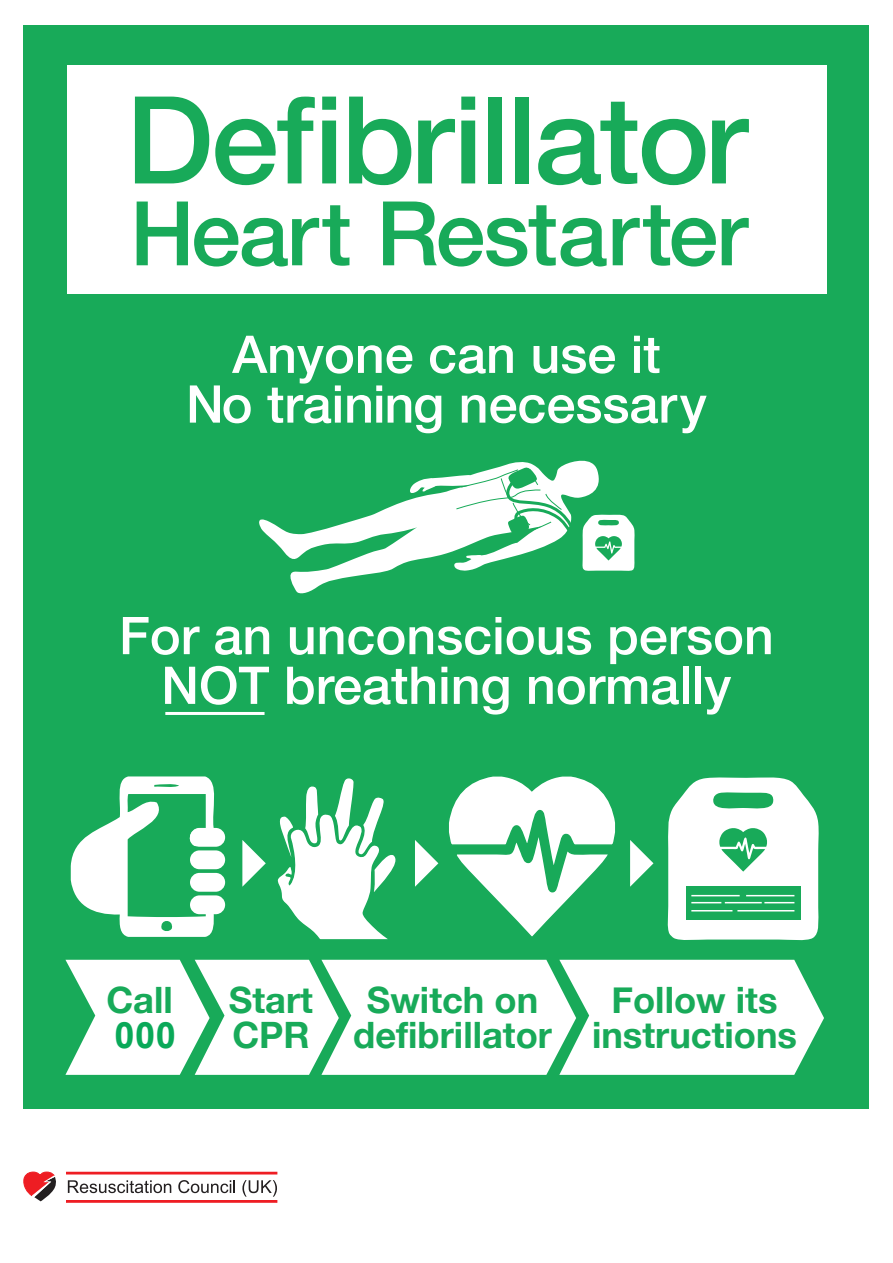
<style>
.page{position:relative;width:893px;height:1263px;background:#fff}
.page>*{position:absolute;margin:0;border:0;box-sizing:border-box;transform-origin:0 0}
.t1{font:500 121.65px "Helvetica Neue";letter-spacing:-.02em;color:#18aa59}
.t2{font:500 89.25px "Helvetica Neue";letter-spacing:-.02em;color:#18aa59}
.t3{font:500 52.05px/49.7px "Helvetica Neue";color:#fff;text-align:center}
.t4{font:700 36.3px/34.5px "Helvetica Neue";color:#18aa59}
.t5{font:700 36.3px "Arial";color:#0aa959}
</style>
<div class="page">
<div style="left:24px;top:25px;width:845px;height:1083px;background:#18aa59"></div>
<svg style="left:71px;top:776px;width:149px;height:161px"></svg>
<div style="left:190px;top:828px;width:35px;height:19px;background:#fff;border-radius:9px"></div>
<div style="left:190px;top:850px;width:35px;height:19px;background:#fff;border-radius:9px"></div>
<div style="left:190px;top:873px;width:35px;height:19px;background:#fff;border-radius:9px"></div>
<div style="left:190px;top:895px;width:35px;height:19px;background:#fff;border-radius:9px"></div>
<svg style="left:449px;top:776px;width:167px;height:161px"></svg>
<svg style="left:277px;top:778px;width:119px;height:162px"></svg>
<svg style="left:667px;top:777px;width:152px;height:164px"></svg>
<hr style="left:691px;top:895px;width:49px;height:1px;background:#fff">
<hr style="left:746px;top:895px;width:48px;height:1px;background:#fff">
<hr style="left:691px;top:902px;width:30px;height:1px;background:#fff">
<hr style="left:764px;top:902px;width:30px;height:1px;background:#fff">
<hr style="left:725px;top:902px;width:37px;height:1px;background:#fff">
<hr style="left:691px;top:910px;width:41px;height:1px;background:#fff">
<hr style="left:737px;top:910px;width:57px;height:1px;background:#fff">
<svg style="left:242px;top:840px;width:24px;height:47px"></svg>
<svg style="left:415px;top:840px;width:23px;height:47px"></svg>
<svg style="left:630px;top:840px;width:23px;height:47px"></svg>
<svg style="left:65px;top:960px;width:759px;height:115px;background:#e8f6ee"></svg>
<div style="left:68px;top:66px;width:759px;height:228px;background:#fff"></div>
<hr style="left:165px;top:712px;width:100px;height:3px;background:#fff">
<svg style="left:259px;top:460px;width:336px;height:134px"></svg>
<svg style="left:422px;top:483px;width:16px;height:9px"></svg>
<svg style="left:456px;top:466px;width:179px;height:105px"></svg>
<svg style="left:68px;top:1180px;width:103px;height:13px"></svg>
<svg style="left:178px;top:1180px;width:57px;height:13px"></svg>
<svg style="left:242px;top:1180px;width:35px;height:17px"></svg>
<div style="left:66px;top:1172px;width:211px;height:2px;border:1px solid #ee1d23"></div>
<div style="left:66px;top:1200px;width:211px;height:2px;border:1px solid #ee1d23"></div>
<svg style="left:24px;top:1172px;width:32px;height:29px"></svg>
<p class="t1" style="left:126px;top:42px;width:623px">Defibrillator</p>
<p class="t2" style="left:130px;top:162px;width:619px">Heart Restarter</p>
<p class="t3" style="left:186px;top:325px;width:522px">Anyone can use it<br>No training necessary</p>
<p class="t3" style="left:119px;top:607px;width:656px">For an unconscious person<br>NOT breathing normally</p>
<p class="t4" style="left:106px;top:984px;width:68px">Call</p>
<p class="t4" style="left:229px;top:984px;width:86px">Start<br>CPR</p>
<p class="t4" style="left:353px;top:984px;width:200px;text-align:center">Switch on defibrillator</p>
<p class="t4" style="left:612px;top:984px;width:167px">Follow its</p>
<p class="t5" style="left:114px;top:1015px;width:64px">000</p>
<p class="t4" style="left:592px;top:1018px;width:207px">instructions</p>
</div>
